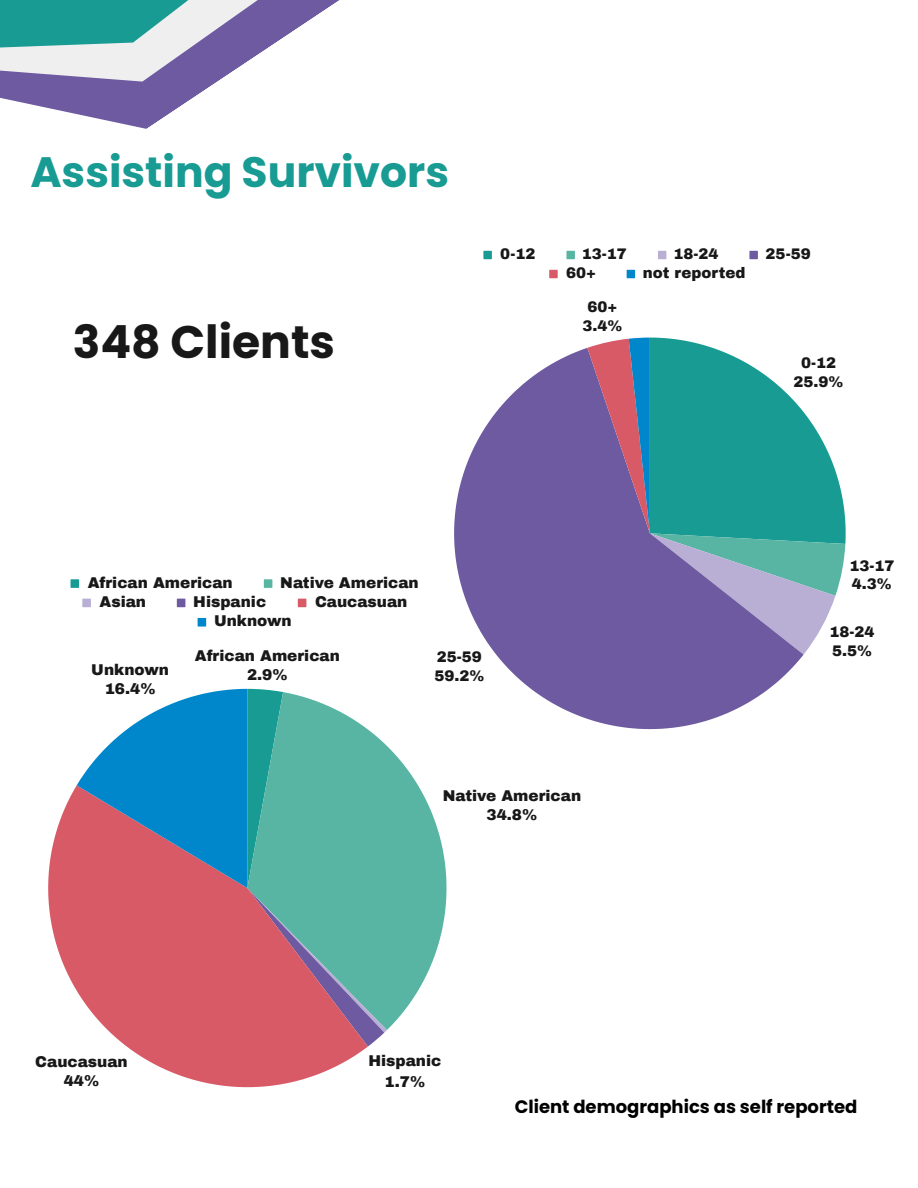
<style>
.page{position:relative;width:918px;height:1188px;background:#fff}
.page>*{position:absolute;margin:0;border:0;box-sizing:border-box;transform-origin:0 0}
.t1{font:700 45.6px "Poppins";color:#181818}
.t2{font:700 42.45px "Poppins";color:#179b93}
.t3{font:700 18px "Poppins";color:#000}
.t4{font:900 15.3px/19.4px "Archivo";color:#181818;text-align:center}
.t5{font:900 15px/18.6px "Archivo";color:#181818}
</style>
<div class="page">
<svg style="left:0;top:0;width:339px;height:129px"></svg>
<svg style="left:483px;top:251px;width:9px;height:8px"></svg>
<svg style="left:566px;top:251px;width:9px;height:8px"></svg>
<svg style="left:658px;top:251px;width:8px;height:8px"></svg>
<svg style="left:749px;top:251px;width:9px;height:8px"></svg>
<svg style="left:549px;top:270px;width:9px;height:8px"></svg>
<svg style="left:627px;top:270px;width:8px;height:8px"></svg>
<svg style="left:454px;top:348px;width:349px;height:381px;fill:#6d5aa0"></svg>
<svg style="left:587px;top:338px;width:259px;height:317px;background:#6594a9"></svg>
<svg style="left:71px;top:579px;width:8px;height:9px"></svg>
<svg style="left:264px;top:579px;width:8px;height:9px"></svg>
<svg style="left:82px;top:599px;width:9px;height:8px"></svg>
<svg style="left:177px;top:599px;width:8px;height:8px"></svg>
<svg style="left:298px;top:599px;width:8px;height:8px"></svg>
<svg style="left:198px;top:618px;width:8px;height:9px"></svg>
<svg style="left:387px;top:746px;width:60px;height:284px;fill:#59b5a3"></svg>
<svg style="left:48px;top:785px;width:319px;height:302px;fill:#d85a66"></svg>
<svg style="left:77px;top:689px;width:310px;height:358px;background:#868b98"></svg>
<p class="t2" style="left:30px;top:142px;width:420px">Assisting Survivors</p>
<h1 class="t1" style="left:73px;top:310px;width:264px">348 Clients</h1>
<p class="t5" style="left:500px;top:245px;width:37px">0-12</p>
<p class="t5" style="left:582px;top:245px;width:47px">13-17</p>
<p class="t5" style="left:673px;top:245px;width:47px">18-24</p>
<p class="t5" style="left:766px;top:245px;width:47px">25-59</p>
<p class="t5" style="left:566px;top:264px;width:31px">60+</p>
<p class="t5" style="left:643px;top:264px;width:104px">not reported</p>
<p class="t5" style="left:582px;top:298px;width:42px;text-align:center">60+<br>3.4%</p>
<p class="t5" style="left:794px;top:354px;width:52px;text-align:center">0-12<br>25.9%</p>
<p class="t4" style="left:88px;top:573px;width:147px">African American</p>
<p class="t4" style="left:280px;top:573px;width:140px">Native American</p>
<p class="t4" style="left:99px;top:592px;width:48px">Asian</p>
<p class="t4" style="left:193px;top:592px;width:74px">Hispanic</p>
<p class="t4" style="left:315px;top:592px;width:94px">Caucasuan</p>
<p class="t4" style="left:214px;top:611px;width:79px">Unknown</p>
<p class="t4" style="left:91px;top:660px;width:79px">Unknown<br>16.4%</p>
<p class="t4" style="left:195px;top:646px;width:147px">African American<br>2.9%</p>
<p class="t5" style="left:434px;top:648px;width:52px">25-59<br>59.2%</p>
<p class="t5" style="left:849px;top:556px;width:47px">13-17<br>4.3%</p>
<p class="t5" style="left:830px;top:623px;width:47px">18-24<br>5.5%</p>
<p class="t4" style="left:35px;top:1053px;width:94px">Caucasuan<br>44%</p>
<p class="t4" style="left:443px;top:786px;width:140px">Native American<br>34.8%</p>
<p class="t4" style="left:368px;top:1051px;width:74px;line-height:20.9px">Hispanic<br>1.7%</p>
<h1 class="t3" style="left:515px;top:1094px;width:344px">Client demographics as self reported</h1>
</div>
